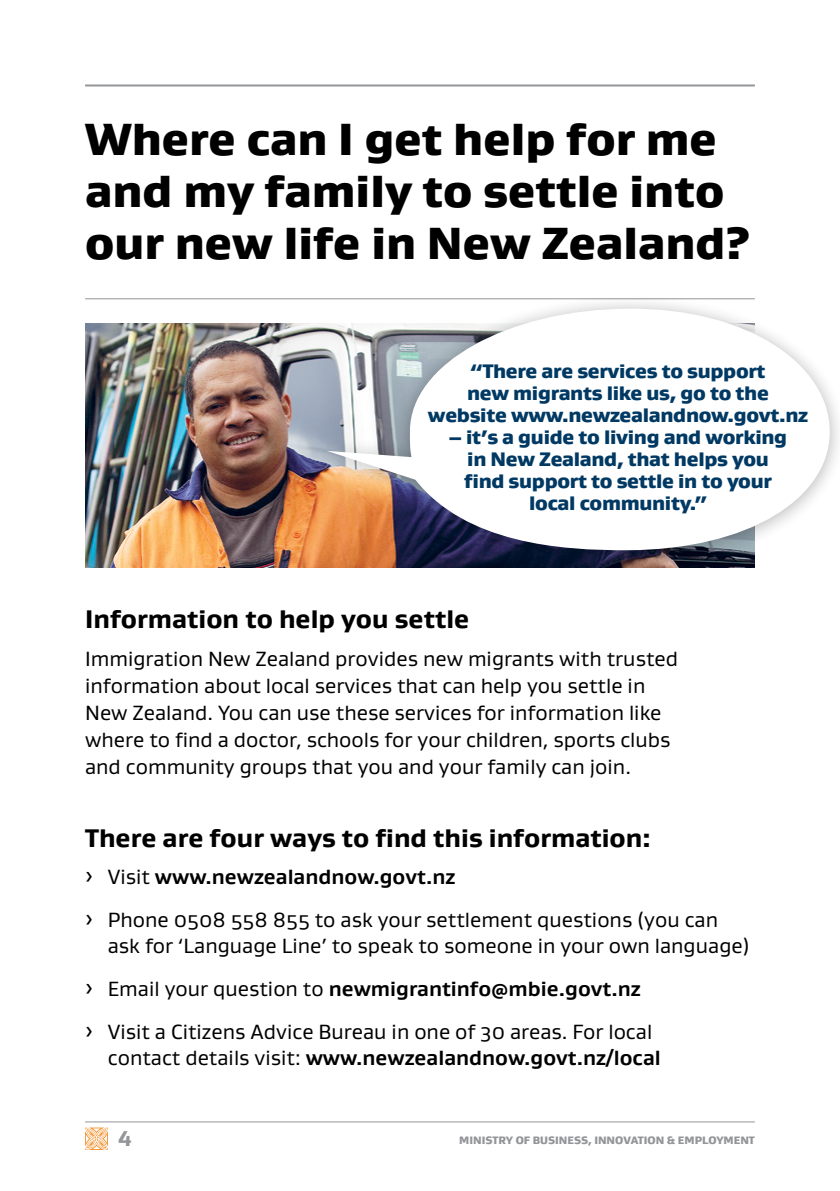
<style>
.page{position:relative;width:840px;height:1191px;background:#fff}
.page>*{position:absolute;margin:0;border:0;box-sizing:border-box;transform-origin:0 0}
.t1{font:900 46px/52px "Gustan";color:#000}
.t2{font:800 26px "Gustan";color:#000}
.t3{font:800 22px "Gustan";color:#939598}
.t4{font:21px/27px "Gustan";color:#000}
.t5{font:700 21px "Gustan";color:#000}
.t6{font:900 20px/22px "Gustan";letter-spacing:-.015em;color:#003963;text-align:center}
.t7{font:900 11px "Gustan";color:#939598}
.s1{font-weight:700}
.s2{font-weight:400}
</style>
<div class="page">
<hr style="left:85px;top:1121px;width:669px;height:1px;background:#939598">
<svg style="left:85px;top:1127px;width:23px;height:23px"></svg>
<hr style="left:85px;top:84px;width:669px;height:2px;background:#939598">
<hr style="left:85px;top:298px;width:669px;height:1px;background:#939598">
<img style="left:85px;top:323px;width:208px;height:244px">
<img style="left:293px;top:298px;width:545px;height:270px">
<svg style="left:327px;top:308px;width:502px;height:242px"></svg>
<h1 class="t1" style="left:85px;top:112px;width:665px">Where can I get help for me and my family to settle into our new life in New Zealand?</h1>
<p class="t6" style="left:428px;top:360px;width:381px">“There are services to support<br>new migrants like us, go to the website www.newzealandnow.govt.nz</p>
<p class="t6" style="left:448px;top:426px;width:339px">– it’s a guide to living and working in New Zealand, that helps you find support to settle in to your local community.”</p>
<p class="t2" style="left:85px;top:602px;width:385px">Information to help you settle</p>
<p class="t4" style="left:85px;top:645px;width:594px">Immigration New Zealand provides new migrants with trusted information about local services that can help you settle in New Zealand. You can use these services for information like where to find a doctor, schools for your children, sports clubs and community groups that you and your family can join.</p>
<p class="t2" style="left:85px;top:821px;width:566px">There are four ways to find this information:</p>
<p class="t4" style="left:108px;top:855px;width:611px;line-height:43px">Visit <span class="s1">www.newzealandnow.govt.nz<br></span>Phone 0508 558 855 to ask your settlement questions (you can</p>
<p class="t4" style="left:108px;top:924px;width:643px;line-height:43px">ask for ‘Language Line’ to speak to someone in your own language)<br>Email your question to <span class="s1">newmigrantinfo@mbie.govt.nz<br></span>Visit a Citizens Advice Bureau in one of 30 areas. For local</p>
<p class="t5" style="left:108px;top:1044px;width:554px"><span class="s2">contact details visit:</span> www.newzealandnow.govt.nz/local</p>
<p class="t3" style="left:118px;top:1123px;width:15px">4</p>
<p class="t7" style="left:459px;top:1132px;width:297px">MINISTRY OF BUSINESS, INNOVATION &amp; EMPLOYMENT</p>
</div>
